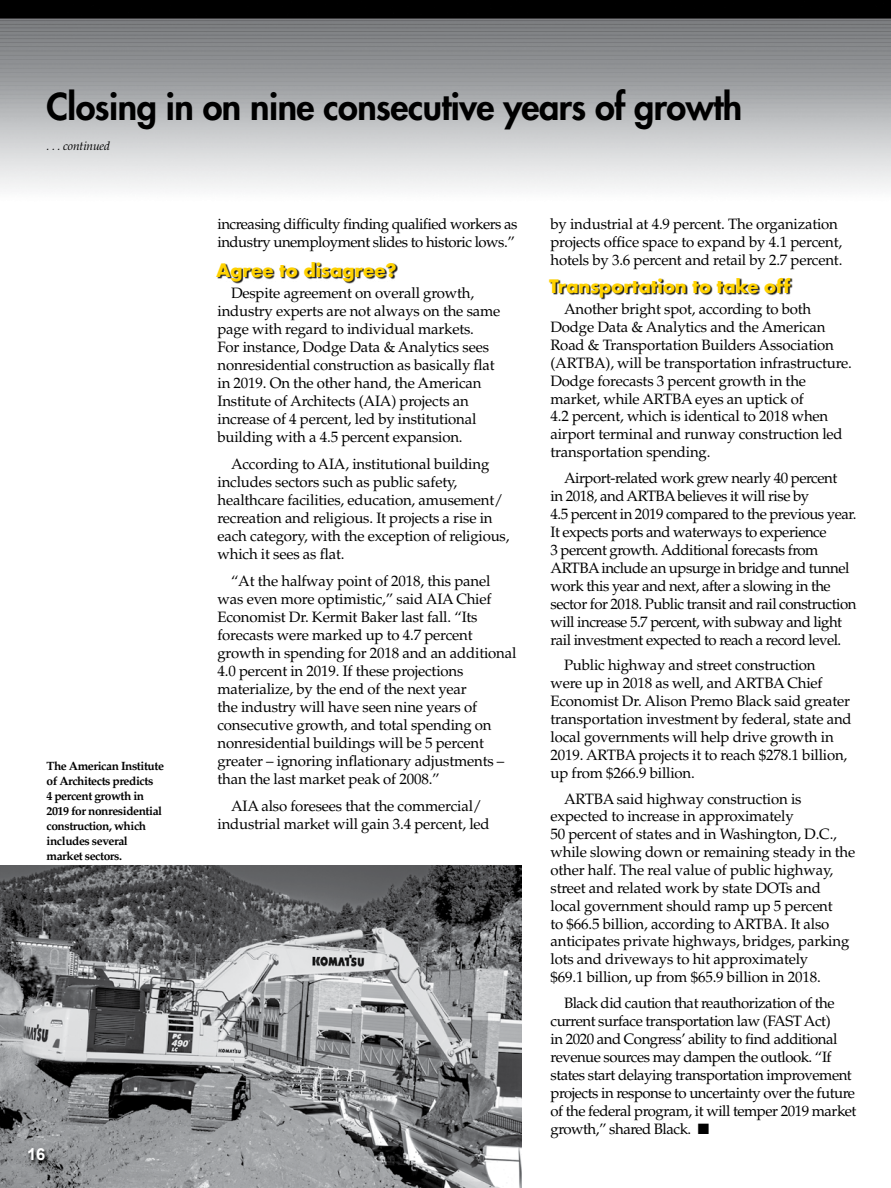
<style>
.page{position:relative;width:891px;height:1188px;background:#fff}
.page>*{position:absolute;margin:0;border:0;box-sizing:border-box;transform-origin:0 0}
.t1{font:800 36px "Futura";letter-spacing:-.015em;color:#000}
.t2{font:700 18px "Futura";letter-spacing:-.015em;color:#ffd200}
.t3{font:700 16.5px "Arial";color:#fff}
.t4{font:15px/18px "Palatino";letter-spacing:-.015em;color:#000}
.t5{font:15px/18px "Palatino";letter-spacing:-.035em;color:#000}
.t6{font:700 12px/15px "Palatino";letter-spacing:-.04em;color:#000}
.t7{font:italic 12px "Palatino";letter-spacing:-.01em;color:#000}
</style>
<div class="page">
<img style="left:0;top:866px;width:522px;height:322px">
<svg style="left:28px;top:1148px;width:22px;height:17px"></svg>
<img style="left:0;top:0;width:891px;height:189px">
<div style="left:217px;top:262px;width:181px;height:22px;background:#000;opacity:.9"></div>
<div style="left:550px;top:278px;width:243px;height:22px;background:#000;opacity:.9"></div>
<h1 class="t1" style="left:46px;top:83px;width:697px">Closing in on nine consecutive years of growth</h1>
<p class="t7" style="left:46px;top:139px;width:65px">. . . continued</p>
<p class="t6" style="left:46px;top:759px;width:119px">The American Institute of Architects predicts<br>4 percent growth in<br>2019 for nonresidential construction, which includes several market sectors.</p>
<p class="t3" style="left:27px;top:1144px;width:20px">16</p>
<p class="t4" style="left:218px;top:215px;width:301px">increasing difficulty finding qualified workers as industry unemployment slides to historic lows.”</p>
<p class="t4" style="left:218px;top:284px;width:284px;text-indent:14px">Despite agreement on overall growth, industry experts are not always on the same page with regard to individual markets.<br>For instance, Dodge Data &amp; Analytics sees nonresidential construction as basically flat in 2019. On the other hand, the American Institute of Architects (AIA) projects an increase of 4 percent, led by institutional building with a 4.5 percent expansion.</p>
<p class="t4" style="left:218px;top:455px;width:293px;text-indent:14px">According to AIA, institutional building includes sectors such as public safety, healthcare facilities, education, amusement/ recreation and religious. It projects a rise in each category, with the exception of religious, which it sees as flat.</p>
<p class="t4" style="left:218px;top:572px;width:300px;text-indent:14px">“At the halfway point of 2018, this panel was even more optimistic,” said AIA Chief Economist Dr. Kermit Baker last fall. “Its forecasts were marked up to 4.7 percent growth in spending for 2018 and an additional 4.0 percent in 2019. If these projections materialize, by the end of the next year<br>the industry will have seen nine years of consecutive growth, and total spending on nonresidential buildings will be 5 percent greater – ignoring inflationary adjustments – than the last market peak of 2008.”</p>
<p class="t4" style="left:218px;top:797px;width:274px;text-align:center">AIA also foresees that the commercial/ industrial market will gain 3.4 percent, led</p>
<p class="t2" style="left:216px;top:257px;width:182px">Agree to disagree?</p>
<p class="t4" style="left:550px;top:215px;width:293px">by industrial at 4.9 percent. The organization projects office space to expand by 4.1 percent, hotels by 3.6 percent and retail by 2.7 percent.</p>
<p class="t4" style="left:550px;top:301px;width:303px;text-indent:14px">Another bright spot, according to both Dodge Data &amp; Analytics and the American Road &amp; Transportation Builders Association (ARTBA), will be transportation infrastructure.<br>Dodge forecasts 3 percent growth in the market, while ARTBA eyes an uptick of<br>4.2 percent, which is identical to 2018 when airport terminal and runway construction led transportation spending.</p>
<p class="t5" style="left:550px;top:469px;width:308px;text-indent:14px">Airport-related work grew nearly 40 percent<br>in 2018, and ARTBA believes it will rise by<br>4.5 percent in 2019 compared to the previous year.<br>It expects ports and waterways to experience<br>3 percent growth. Additional forecasts from ARTBA include an upsurge in bridge and tunnel work this year and next, after a slowing in the sector for 2018. Public transit and rail construction will increase 5.7 percent, with subway and light rail investment expected to reach a record level.</p>
<p class="t4" style="left:550px;top:656px;width:303px;text-indent:14px">Public highway and street construction<br>were up in 2018 as well, and ARTBA Chief Economist Dr. Alison Premo Black said greater transportation investment by federal, state and local governments will help drive growth in 2019. ARTBA projects it to reach $278.1 billion, up from $266.9 billion.</p>
<p class="t4" style="left:550px;top:790px;width:306px;text-indent:14px">ARTBA said highway construction is expected to increase in approximately<br>50 percent of states and in Washington, D.C., while slowing down or remaining steady in the other half. The real value of public highway, street and related work by state DOTs and<br>local government should ramp up 5 percent<br>to $66.5 billion, according to ARTBA. It also anticipates private highways, bridges, parking lots and driveways to hit approximately<br>$69.1 billion, up from $65.9 billion in 2018.</p>
<p class="t5" style="left:550px;top:994px;width:307px;text-indent:14px">Black did caution that reauthorization of the current surface transportation law (FAST Act)<br>in 2020 and Congress’ ability to find additional revenue sources may dampen the outlook. “If states start delaying transportation improvement projects in response to uncertainty over the future of the federal program, it will temper 2019 market growth,” shared Black. ■</p>
<p class="t2" style="left:549px;top:273px;width:243px">Transportation to take off</p>
</div>
